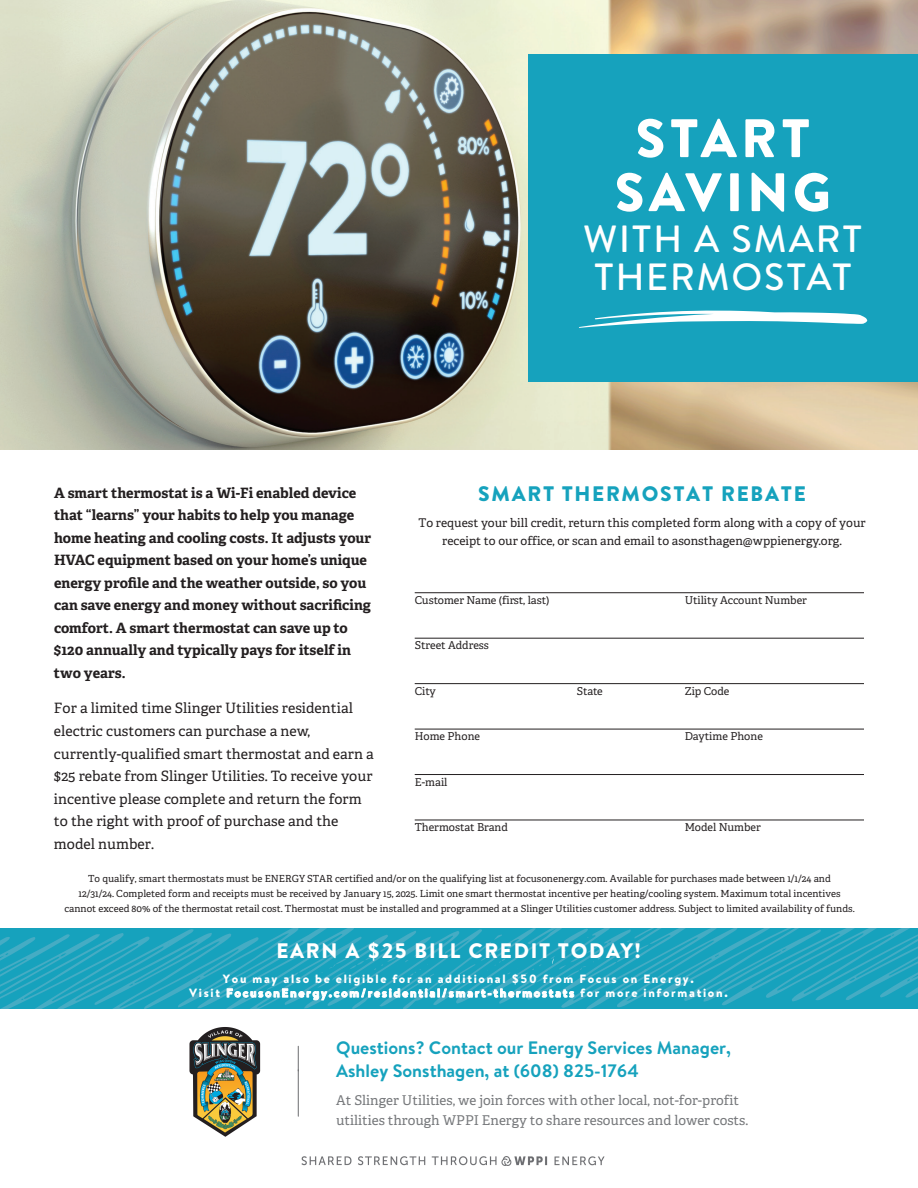
<style>
.page{position:relative;width:918px;height:1188px;background:#fff}
.page>*{position:absolute;margin:0;border:0;box-sizing:border-box;transform-origin:0 0}
.t1{font:900 54.15px/54px "Brandon Text";letter-spacing:.08em;color:#fff;text-align:center}
.t2{font:500 37.95px/38px "Brandon Text";letter-spacing:.05em;color:#fff}
.t3{font:900 21px "Brandon Text";letter-spacing:.08em;color:#fff}
.t4{font:900 21px "Brandon Text";letter-spacing:.08em;color:#16a2bd}
.t5{font:700 18px/23px "Brandon Text";color:#16a2bd}
.t6{font:700 14.25px/22.5px "Adelle";color:#231f20}
.t7{font:14.25px/22.5px "Adelle";color:#231f20}
.t8{font:13.5px/19.6px "Adelle";color:#76787b}
.t9{font:12px/17.9px "Adelle";color:#231f20;text-align:center}
.t10{font:900 12px/14.4px "Brandon Text";letter-spacing:.14em;color:#fff;text-align:center}
.t11{font:10.8px "Adelle";color:#231f20}
.t12{font:9.75px/15px "Adelle";color:#231f20;text-align:center}
</style>
<div class="page">
<svg style="left:298px;top:1046px;width:1px;height:24px"></svg>
<hr style="left:298px;top:1070px;width:1px;height:46px;background:#6c6d70">
<svg style="left:0;top:928px;width:918px;height:80px;background:#21a4be"></svg>
<img style="left:0;top:0;width:918px;height:449px">
<div style="left:528px;top:54px;width:390px;height:328px;background:#16a2bd"></div>
<svg style="left:579px;top:310px;width:289px;height:18px"></svg>
<hr style="left:415px;top:592px;width:449px;height:1px;background:#231f20">
<hr style="left:415px;top:638px;width:449px;height:1px;background:#231f20">
<hr style="left:415px;top:683px;width:449px;height:1px;background:#231f20">
<hr style="left:415px;top:729px;width:449px;height:1px;background:#231f20">
<hr style="left:415px;top:774px;width:449px;height:1px;background:#231f20">
<hr style="left:415px;top:820px;width:449px;height:1px;background:#231f20">
<img style="left:189px;top:1027px;width:72px;height:110px">
<img style="left:301px;top:1156px;width:304px;height:10px">
<h1 class="t1" style="left:615px;top:110px;width:218px">START<br>SAVING</h1>
<h2 class="t2" style="left:584px;top:219px;width:280px">WITH A SMART<br>THERMOSTAT</h2>
<p class="t6" style="left:54px;top:481px;width:319px">A smart thermostat is a Wi-Fi enabled device that “learns” your habits to help you manage home heating and cooling costs. It adjusts your HVAC equipment based on your home’s unique energy profile and the weather outside, so you can save energy and money without sacrificing comfort. A smart thermostat can save up to $120 annually and typically pays for itself in two years.</p>
<p class="t7" style="left:54px;top:697px;width:321px">For a limited time Slinger Utilities residential electric customers can purchase a new, currently-qualified smart thermostat and earn a $25 rebate from Slinger Utilities. To receive your incentive please complete and return the form to the right with proof of purchase and the model number.</p>
<h3 class="t4" style="left:478px;top:479px;width:329px">SMART THERMOSTAT REBATE</h3>
<p class="t9" style="left:418px;top:514px;width:449px">To request your bill credit, return this completed form along with a copy of your receipt to our office, or scan and email to asonsthagen@wppienergy.org.</p>
<p class="t11" style="left:415px;top:593px;width:136px">Customer Name (first, last)</p>
<p class="t11" style="left:685px;top:593px;width:124px">Utility Account Number</p>
<p class="t11" style="left:415px;top:639px;width:76px">Street Address</p>
<p class="t11" style="left:415px;top:684px;width:23px">City</p>
<p class="t11" style="left:577px;top:684px;width:28px">State</p>
<p class="t11" style="left:685px;top:684px;width:46px">Zip Code</p>
<p class="t11" style="left:415px;top:730px;width:67px">Home Phone</p>
<p class="t11" style="left:685px;top:730px;width:80px">Daytime Phone</p>
<p class="t11" style="left:415px;top:775px;width:34px">E-mail</p>
<p class="t11" style="left:415px;top:821px;width:95px">Thermostat Brand</p>
<p class="t11" style="left:685px;top:821px;width:78px">Model Number</p>
<p class="t12" style="left:64px;top:871px;width:792px">To qualify, smart thermostats must be ENERGY STAR certified and/or on the qualifying list at focusonenergy.com. Available for purchases made between 1/1/24 and<br>12/31/24. Completed form and receipts must be received by January 15, 2025. Limit one smart thermostat incentive per heating/cooling system. Maximum total incentives cannot exceed 80% of the thermostat retail cost. Thermostat must be installed and programmed at a Slinger Utilities customer address. Subject to limited availability of funds.</p>
<h3 class="t3" style="left:276px;top:936px;width:366px">EARN A $25 BILL CREDIT TODAY!</h3>
<p class="t10" style="left:189px;top:971px;width:540px">You may also be eligible for an additional $50 from Focus on Energy.<br>Visit FocusonEnergy.com/residential/smart-thermostats for more information.</p>
<h3 class="t5" style="left:336px;top:1036px;width:396px">Questions? Contact our Energy Services Manager,<br>Ashley Sonsthagen, at (608) 825-1764</h3>
<h3 class="t8" style="left:336px;top:1091px;width:414px">At Slinger Utilities, we join forces with other local, not-for-profit utilities through WPPI Energy to share resources and lower costs.</h3>
</div>
